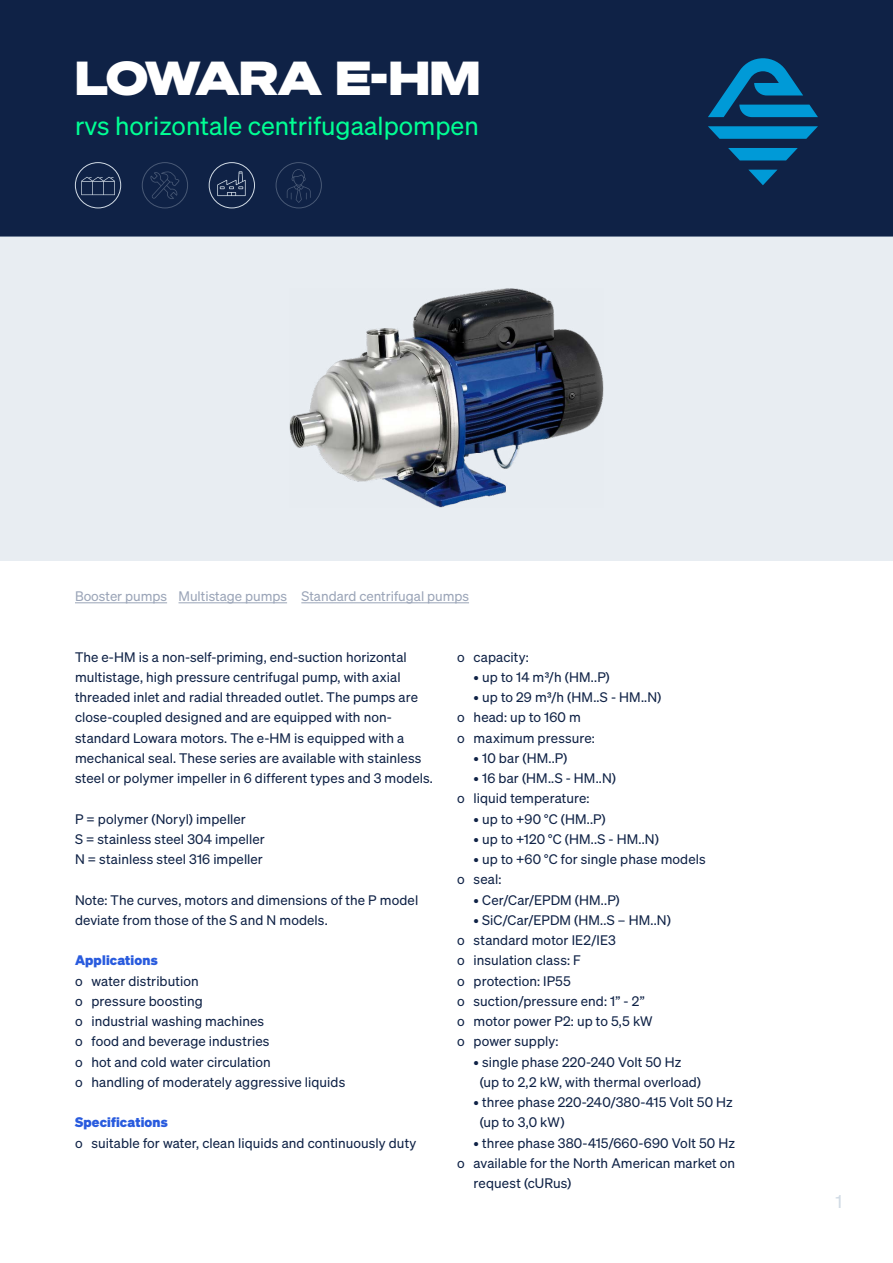
<style>
.page{position:relative;width:893px;height:1263px;background:#fff}
.page>*{position:absolute;margin:0;border:0;box-sizing:border-box;transform-origin:0 0}
.t1{font:46.5px "Sohne Breit Extrafett";letter-spacing:-.02em;color:#fff}
.t2{font:25.5px "Sohne Buch";color:#00ff94}
.t3{font:18px "Sohne Buch";color:#d1dbe5}
.t4{font:13.5px/20.2px "Sohne Buch";letter-spacing:.005em;color:#0f2246}
.t5{font:13.5px "Sohne Buch";color:#9ba5b8}
.t6{font:700 13.5px "Sohne";letter-spacing:.01em;color:#295bde}
</style>
<div class="page">
<svg style="left:0;top:0;width:893px;height:604px;background:#8894a7"></svg>
<img style="left:289px;top:289px;width:314px;height:219px">
<h1 class="t1" style="left:75px;top:47px;width:407px">LOWARA E-HM</h1>
<h2 class="t2" style="left:75px;top:111px;width:405px">rvs horizontale centrifugaalpompen</h2>
<p class="t5" style="left:75px;top:588px;width:396px">Booster pumps Multistage pumps Standard centrifugal pumps</p>
<p class="t4" style="left:75px;top:646px;width:359px">The e-HM is a non-self-priming, end-suction horizontal multistage, high pressure centrifugal pump, with axial threaded inlet and radial threaded outlet. The pumps are close-coupled designed and are equipped with non&shy;standard Lowara motors. The e-HM is equipped with a mechanical seal. These series are available with stainless steel or polymer impeller in 6 different types and 3 models.</p>
<p class="t4" style="left:75px;top:808px;width:191px">P = polymer (Noryl) impeller<br>S = stainless steel 304 impeller<br>N = stainless steel 316 impeller</p>
<p class="t4" style="left:75px;top:889px;width:345px">Note: The curves, motors and dimensions of the P model deviate from those of the S and N models.</p>
<p class="t6" style="left:75px;top:952px;width:84px">Applications</p>
<p class="t4" style="left:75px;top:970px;width:272px">o water distribution<br>o pressure boosting<br>o industrial washing machines<br>o food and beverage industries<br>o hot and cold water circulation<br>o handling of moderately aggressive liquids</p>
<p class="t6" style="left:75px;top:1114px;width:94px">Specifications</p>
<p class="t4" style="left:75px;top:1132px;width:343px">o suitable for water, clean liquids and continuously duty</p>
<p class="t4" style="left:457px;top:646px;width:73px">o capacity:</p>
<p class="t4" style="left:474px;top:667px;width:138px">• up to 14 m³/h (HM..P)</p>
<p class="t4" style="left:457px;top:687px;width:206px;text-indent:16px">• up to 29 m³/h (HM..S - HM..N) o head: up to 160 m<br>o maximum pressure:</p>
<p class="t4" style="left:474px;top:748px;width:95px">• 10 bar (HM..P)</p>
<p class="t4" style="left:457px;top:768px;width:161px;text-indent:16px">• 16 bar (HM..S - HM..N) o liquid temperature:</p>
<p class="t4" style="left:474px;top:808px;width:134px">• up to +90 °C (HM..P)</p>
<p class="t4" style="left:474px;top:829px;width:187px">• up to +120 °C (HM..S - HM..N)</p>
<p class="t4" style="left:457px;top:849px;width:250px;text-indent:16px">• up to +60 °C for single phase models o seal:</p>
<p class="t4" style="left:474px;top:889px;width:148px">• Cer/Car/EPDM (HM..P)</p>
<p class="t4" style="left:457px;top:910px;width:215px;text-indent:16px">• SiC/Car/EPDM (HM..S – HM..N) o standard motor IE2/IE3<br>o insulation class: F<br>o protection: IP55<br>o suction/pressure end: 1” - 2”<br>o motor power P2: up to 5,5 kW<br>o power supply:</p>
<p class="t4" style="left:480px;top:1051px;width:223px;text-indent:-6px">• single phase 220-240 Volt 50 Hz (up to 2,2 kW, with thermal overload)</p>
<p class="t4" style="left:480px;top:1092px;width:254px;text-indent:-6px">• three phase 220-240/380-415 Volt 50 Hz (up to 3,0 kW)</p>
<p class="t4" style="left:474px;top:1132px;width:263px">• three phase 380-415/660-690 Volt 50 Hz</p>
<p class="t4" style="left:457px;top:1153px;width:280px">o available for the North American market on</p>
<p class="t4" style="left:474px;top:1173px;width:99px">request (cURus)</p>
<h3 class="t3" style="left:835px;top:1191px;width:8px">1</h3>
</div>
